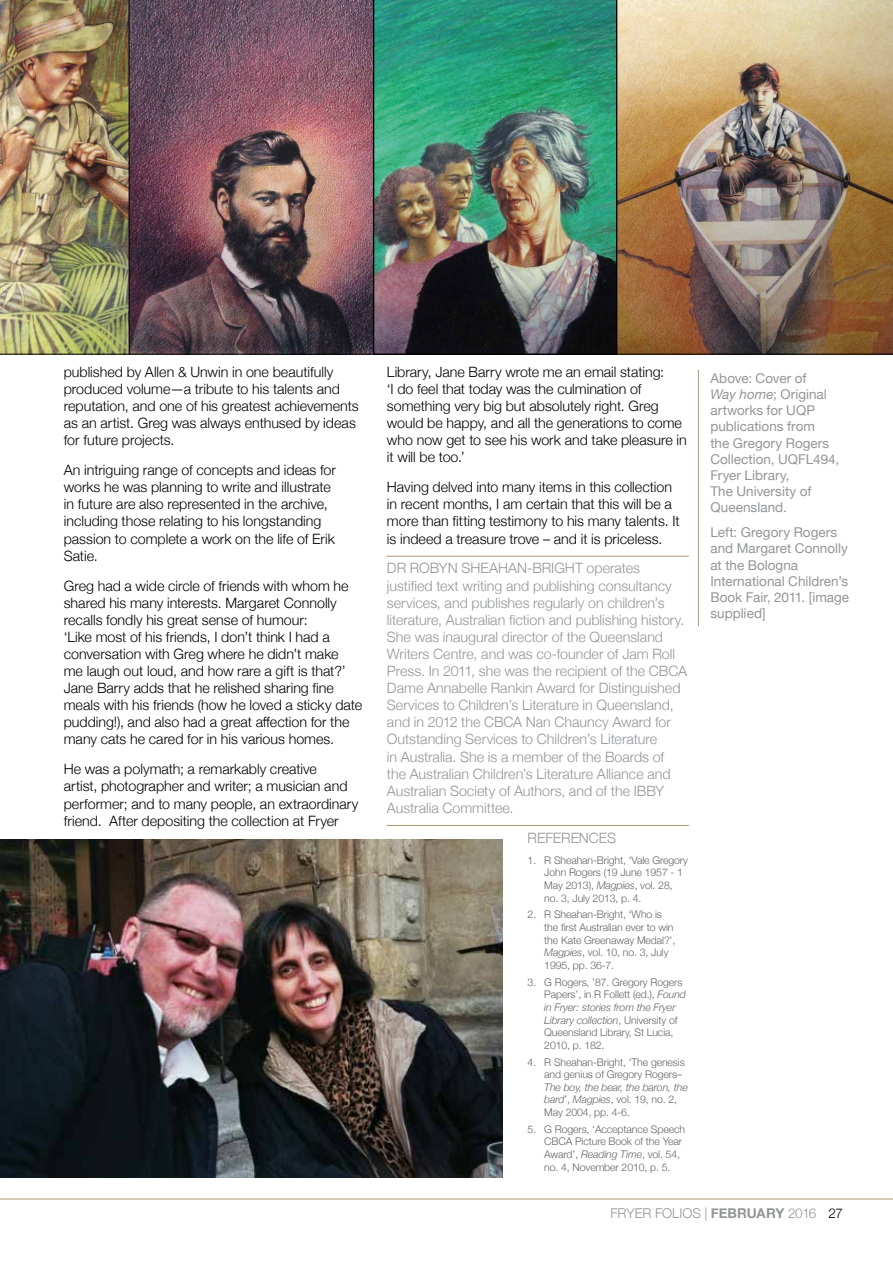
<style>
.page{position:relative;width:893px;height:1263px;background:#fff}
.page>*{position:absolute;margin:0;border:0;box-sizing:border-box;transform-origin:0 0}
.t1{font:300 14.25px/17.1px "Helvetica Neue";color:#000}
.t2{font:300 14.25px/17.1px "Helvetica Neue";color:#939598}
.t3{font:13.5px/16.2px "Helvetica Neue";color:#939598}
.t4{font:300 13.5px "Helvetica Neue";letter-spacing:-.01em;color:#939598}
.t5{font:300 10.5px/12.6px "Helvetica Neue";letter-spacing:-.01em;color:#636466}
.t6{font:italic 300 10.5px/12.6px "Helvetica Neue";letter-spacing:-.01em;color:#636466}
.s1{font-style:italic}
.s2{font-style:normal}
.s3{font-weight:700}
.s4{color:#000}
</style>
<div class="page">
<hr style="left:387px;top:556px;width:302px;height:1px;background:#a8996e">
<hr style="left:387px;top:825px;width:302px;height:1px;background:#a8996e">
<hr style="left:698px;top:370px;width:1px;height:256px;background:#a8996e">
<img style="left:0;top:840px;width:502px;height:338px">
<img style="left:374px;top:0;width:242px;height:355px">
<img style="left:129px;top:0;width:245px;height:355px">
<img style="left:0;top:0;width:129px;height:355px">
<img style="left:616px;top:0;width:277px;height:355px">
<hr style="left:0;top:1199px;width:893px;height:1px;background:#a8996e">
<p class="t1" style="left:64px;top:362px;width:296px">published by Allen &amp; Unwin in one beautifully produced volume—a tribute to his talents and reputation, and one of his greatest achievements as an artist. Greg was always enthused by ideas for future projects.</p>
<p class="t1" style="left:64px;top:460px;width:274px">An intriguing range of concepts and ideas for works he was planning to write and illustrate in future are also represented in the archive, including those relating to his longstanding passion to complete a work on the life of Erik Satie.</p>
<p class="t1" style="left:64px;top:576px;width:300px">Greg had a wide circle of friends with whom he shared his many interests. Margaret Connolly recalls fondly his great sense of humour:<br>‘Like most of his friends, I don’t think I had a conversation with Greg where he didn’t make<br>me laugh out loud, and how rare a gift is that?’ Jane Barry adds that he relished sharing fine meals with his friends (how he loved a sticky date pudding!), and also had a great affection for the many cats he cared for in his various homes.</p>
<p class="t1" style="left:64px;top:760px;width:296px">He was a polymath; a remarkably creative<br>artist, photographer and writer; a musician and performer; and to many people, an extraordinary friend. After depositing the collection at Fryer</p>
<p class="t1" style="left:387px;top:362px;width:301px">Library, Jane Barry wrote me an email stating:<br>‘I do feel that today was the culmination of something very big but absolutely right. Greg would be happy, and all the generations to come who now get to see his work and take pleasure in it will be too.’</p>
<p class="t1" style="left:387px;top:478px;width:294px">Having delved into many items in this collection in recent months, I am certain that this will be a more than fitting testimony to his many talents. It is indeed a treasure trove – and it is priceless.</p>
<p class="t2" style="left:387px;top:559px;width:302px">DR ROBYN SHEAHAN-BRIGHT operates justified text writing and publishing consultancy services, and publishes regularly on children’s literature, Australian fiction and publishing history.<br>She was inaugural director of the Queensland Writers Centre, and was co-founder of Jam Roll Press. In 2011, she was the recipient of the CBCA Dame Annabelle Rankin Award for Distinguished Services to Children’s Literature in Queensland, and in 2012 the CBCA Nan Chauncy Award for Outstanding Services to Children’s Literature<br>in Australia. She is a member of the Boards of<br>the Australian Children’s Literature Alliance and Australian Society of Authors, and of the IBBY Australia Committee.</p>
<p class="t2" style="left:528px;top:828px;width:90px">REFERENCES</p>
<p class="t5" style="left:544px;top:853px;width:145px;text-indent:-17px">1. R Sheahan-Bright, ‘Vale Gregory<br>John Rogers (19 June 1957 - 1<br>May 2013), <span class="s1">Magpies</span>, vol. 28, no. 3, July 2013, p. 4.</p>
<p class="t5" style="left:544px;top:908px;width:132px;text-indent:-17px">2. R Sheahan-Bright, ‘Who is the first Australian ever to win the Kate Greenaway Medal?’,<br><span class="s1">Magpies</span>, vol. 10, no. 3, July<br>1995, pp. 36-7.</p>
<p class="t5" style="left:544px;top:975px;width:143px;text-indent:-17px">3. G Rogers, ’87. Gregory Rogers<br>Papers’, in R Follett (ed.), <span class="s1">Found in Fryer: stories from the Fryer<br>Library collection</span>, University of<br>Queensland Library, St Lucia,<br>2010, p. 182.</p>
<p class="t5" style="left:528px;top:1055px;width:159px;text-align:right">4. R Sheahan-Bright, ‘The genesis and genius of Gregory Rogers–</p>
<p class="t6" style="left:544px;top:1080px;width:145px">The boy, the bear, the baron, the bard<span class="s2">’,</span> Magpies<span class="s2">, vol. 19, no. 2,<br>May 2004, pp. 4-6.</span></p>
<p class="t5" style="left:544px;top:1122px;width:142px;text-indent:-17px">5. G Rogers, ‘Acceptance Speech<br>CBCA Picture Book of the Year<br>Award’, <span class="s1">Reading Time</span>, vol. 54, no. 4, November 2010, p. 5.</p>
<p class="t3" style="left:710px;top:371px;width:130px">Above: Cover of<br><span class="s1">Way home</span>; Original artworks for UQP publications from<br>the Gregory Rogers<br>Collection, UQFL494,<br>Fryer Library,<br>The University of<br>Queensland.</p>
<p class="t3" style="left:710px;top:525px;width:140px">Left: Gregory Rogers and Margaret Connolly at the Bologna<br>International Children’s<br>Book Fair, 2011. [image supplied]</p>
<p class="t4" style="left:610px;top:1202px;width:234px">FRYER FOLIOS | <span class="s3">FEBRUARY</span> 2016 <span class="s4">27</span></p>
</div>
